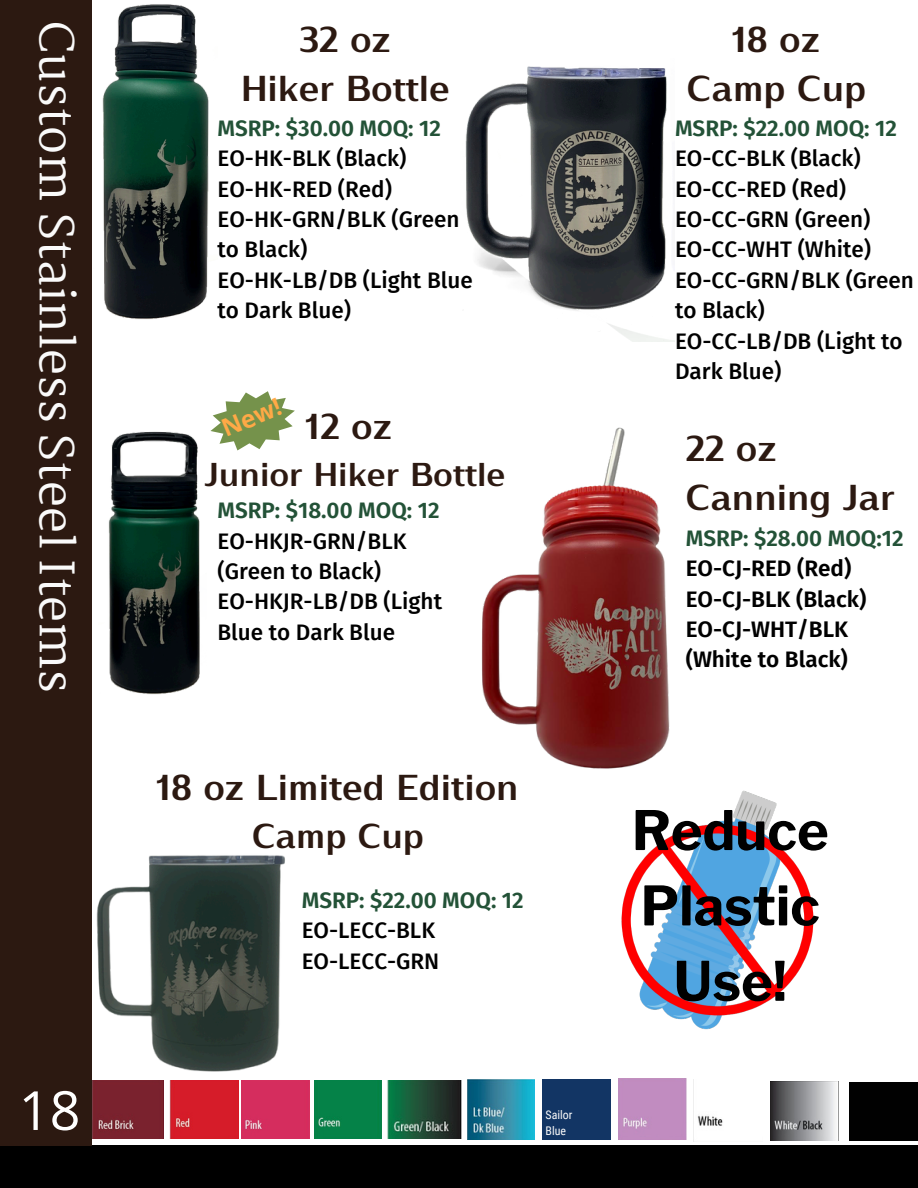
<style>
.page{position:relative;width:918px;height:1188px;background:#fff}
.page>*{position:absolute;margin:0;border:0;box-sizing:border-box;transform-origin:0 0}
.t1{font:700 54px/75.3px "Libre Franklin";color:#000;text-align:center}
.t2{font:54px "Open Sans";color:#fff}
.t3{font:46.5px "Martel";color:#fafafa}
.t4{font:600 36px/48.3px "Nirand";color:#2c1911;text-align:center}
.t5{font:600 34.5px "Nirand";color:#2c1911}
.t6{font:600 33px "Nirand";color:#2c1911}
.t7{font:700 24.45px "Open Sans";color:#ffa946}
.t8{font:500 22.5px/30.3px "Fira Sans";color:#000}
.t9{font:600 22.5px/30.3px "Fira Sans";color:#000}
.t10{font:600 22.5px "Fira Sans";color:#235237}
.t11{font:12px/15.8px "Roboto Condensed";color:#fafafa}
.s1{font-weight:600;color:#235237}
.s2{color:#235237}
</style>
<div class="page">
<div style="left:0;top:1146px;width:918px;height:42px;background:#000"></div>
<div style="left:849px;top:1082px;width:69px;height:59px;background:#010101"></div>
<div style="left:542px;top:1079px;width:69px;height:60px;background:#123564"></div>
<img style="left:92px;top:1080px;width:72px;height:59px">
<div style="left:169px;top:1080px;width:69px;height:59px;background:#d61c29"></div>
<div style="left:242px;top:1080px;width:67px;height:59px;background:#d52d5e"></div>
<div style="left:315px;top:1080px;width:66px;height:59px;background:#058248"></div>
<img style="left:698px;top:1115px;width:25px;height:11px">
<img style="left:771px;top:1082px;width:65px;height:58px">
<div style="left:619px;top:1079px;width:67px;height:60px;background:#c18cc0"></div>
<img style="left:467px;top:1080px;width:68px;height:60px">
<img style="left:387px;top:1080px;width:74px;height:59px">
<img style="left:102px;top:4px;width:107px;height:315px">
<img style="left:108px;top:431px;width:92px;height:264px">
<img style="left:481px;top:427px;width:188px;height:342px">
<img style="left:96px;top:855px;width:189px;height:217px">
<img style="left:465px;top:66px;width:210px;height:276px">
<div style="left:0;top:0;width:92px;height:1146px;background:#2c1911"></div>
<svg style="left:210px;top:391px;width:85px;height:59px"></svg>
<img style="left:621px;top:790px;width:193px;height:240px">
<p class="t3" style="left:83px;top:21px;width:673px;rotate:90deg">Custom Stainless Steel Items</p>
<p class="t2" style="left:19px;top:1072px;width:63px">18</p>
<h5 class="t4" style="left:241px;top:18px;width:210px">32 oz<br>Hiker Bottle</h5>
<h5 class="t8" style="left:217px;top:113px;width:257px"><span class="s1">MSRP: $30.00 MOQ: 12<br></span>EO-HK-BLK (Black)<br>EO-HK-RED (Red)<br>EO-HK-GRN/BLK (Green to Black)<br>EO-HK-LB/DB (Light Blue to Dark Blue)</h5>
<p class="t7" style="left:216px;top:413px;width:64px;rotate:-22deg">New!</p>
<h5 class="t4" style="left:306px;top:404px;width:88px">12 oz</h5>
<h5 class="t6" style="left:205px;top:460px;width:302px">Junior Hiker Bottle</h5>
<h5 class="t8" style="left:217px;top:496px;width:226px"><span class="s1">MSRP: $18.00 MOQ: 12<br></span>EO-HKJR-GRN/BLK (Green to Black)<br>EO-HKJR-LB/DB (Light<br>Blue to Dark Blue</h5>
<h3 class="t4" style="left:157px;top:765px;width:363px">18 oz Limited Edition</h3>
<h3 class="t5" style="left:252px;top:820px;width:173px">Camp Cup</h3>
<h3 class="t8" style="left:302px;top:885px;width:223px"><span class="s1">MSRP: $22.00 MOQ: 12<br></span>EO-LECC-BLK<br>EO-LECC-GRN</h3>
<p class="t11" style="left:546px;top:1107px;width:28px">Sailor<br>Blue</p>
<p class="t4" style="left:687px;top:18px;width:181px">18 oz<br>Camp Cup</p>
<p class="t10" style="left:675px;top:115px;width:223px">MSRP: $22.00 MOQ: 12</p>
<h4 class="t8" style="left:675px;top:144px;width:187px">EO-CC-BLK (Black)</h4>
<p class="t8" style="left:675px;top:174px;width:173px">EO-CC-RED (Red)</p>
<h1 class="t8" style="left:675px;top:204px;width:198px">EO-CC-GRN (Green)<br>EO-CC-WHT (White)</h1>
<p class="t8" style="left:675px;top:265px;width:240px">EO-CC-GRN/BLK (Green</p>
<p class="t8" style="left:675px;top:295px;width:91px">to Black)</p>
<p class="t8" style="left:675px;top:326px;width:229px">EO-CC-LB/DB (Light to</p>
<p class="t8" style="left:675px;top:356px;width:108px">Dark Blue)</p>
<p class="t4" style="left:686px;top:427px;width:211px;text-align:left">22 oz<br>Canning Jar</p>
<p class="t9" style="left:686px;top:523px;width:219px"><span class="s2">MSRP: $28.00 MOQ:12<br></span>EO-CJ-RED (Red)<br>EO-CJ-BLK (Black)<br>EO-CJ-WHT/BLK (White to Black)</p>
<p class="t1" style="left:632px;top:793px;width:198px">Reduce<br>Plastic<br>Use!</p>
</div>
